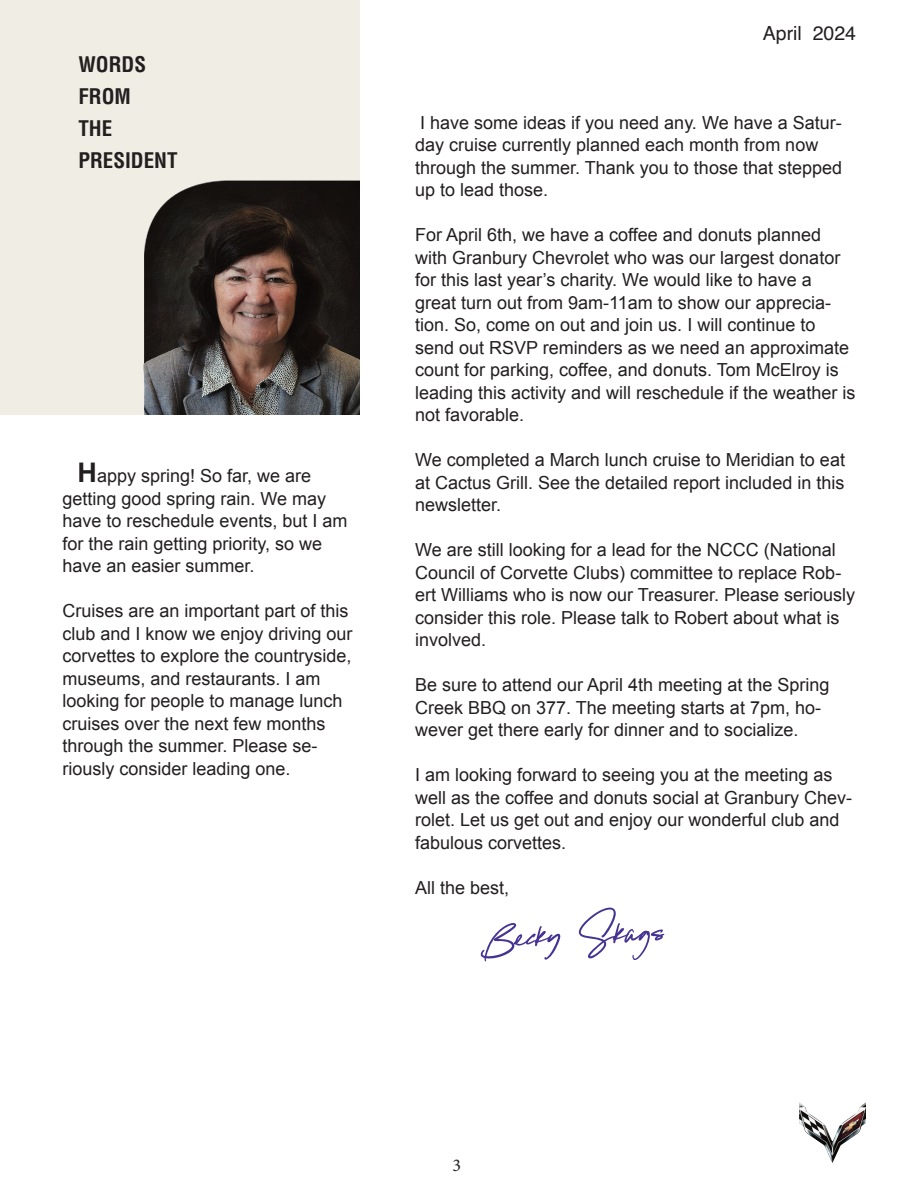
<style>
.page{position:relative;width:918px;height:1188px;background:#fff}
.page>*{position:absolute;margin:0;border:0;box-sizing:border-box;transform-origin:0 0}
.t1{font:57px "Distinct Style Script Alt";color:#453393}
.t2{font:700 condensed 21px/32.1px "Helvetica";color:#231f20}
.t3{font:19.5px "Helvetica";color:#231f20}
.t4{font:18px/22.5px "Arial";color:#231f20}
.t5{font:18px "Minion Pro";color:#231f20}
.s1{font-weight:700;font-size:27px}
</style>
<div class="page">
<img style="left:799px;top:1102px;width:67px;height:60px">
<div style="left:0;top:0;width:360px;height:414px;background:#f0ede4"></div>
<img style="left:144px;top:180px;width:216px;height:234px">
<p class="t2" style="left:78px;top:50px;width:101px">WORDS<br>FROM<br>THE<br>PRESIDENT</p>
<p class="t4" style="left:62px;top:465px;width:287px;text-indent:15px"><span class="s1">H</span>appy spring! So far, we are getting good spring rain. We may have to reschedule events, but I am for the rain getting priority, so we have an easier summer.</p>
<p class="t4" style="left:62px;top:600px;width:292px">Cruises are an important part of this club and I know we enjoy driving our corvettes to explore the countryside, museums, and restaurants. I am looking for people to manage lunch cruises over the next few months through the summer. Please se&shy;riously consider leading one.</p>
<p class="t3" style="left:763px;top:25px;width:95px">April 2024</p>
<p class="t4" style="left:415px;top:111px;width:428px">I have some ideas if you need any. We have a Satur&shy;day cruise currently planned each month from now through the summer. Thank you to those that stepped up to lead those.</p>
<p class="t4" style="left:415px;top:224px;width:442px">For April 6th, we have a coffee and donuts planned with Granbury Chevrolet who was our largest donator for this last year’s charity. We would like to have a great turn out from 9am-11am to show our apprecia&shy;tion. So, come on out and join us. I will continue to send out RSVP reminders as we need an approximate count for parking, coffee, and donuts. Tom McElroy is leading this activity and will reschedule if the weather is not favorable.</p>
<p class="t4" style="left:415px;top:449px;width:431px;text-align:justify">We completed a March lunch cruise to Meridian to eat at Cactus Grill. See the detailed report included in this newsletter.</p>
<p class="t4" style="left:415px;top:539px;width:442px">We are still looking for a lead for the NCCC (National Council of Corvette Clubs) committee to replace Rob&shy;ert Williams who is now our Treasurer. Please seriously consider this role. Please talk to Robert about what is involved.</p>
<p class="t4" style="left:415px;top:674px;width:416px">Be sure to attend our April 4th meeting at the Spring<br>Creek BBQ on 377. The meeting starts at 7pm, ho&shy;wever get there early for dinner and to socialize.</p>
<p class="t4" style="left:415px;top:764px;width:438px">I am looking forward to seeing you at the meeting as well as the coffee and donuts social at Granbury Chev&shy;rolet. Let us get out and enjoy our wonderful club and fabulous corvettes.</p>
<p class="t4" style="left:415px;top:876px;width:96px">All the best,</p>
<p class="t1" style="left:486px;top:904px;width:181px;rotate:-2deg">Becky Skags</p>
<p class="t5" style="left:453px;top:1154px;width:10px">3</p>
</div>
